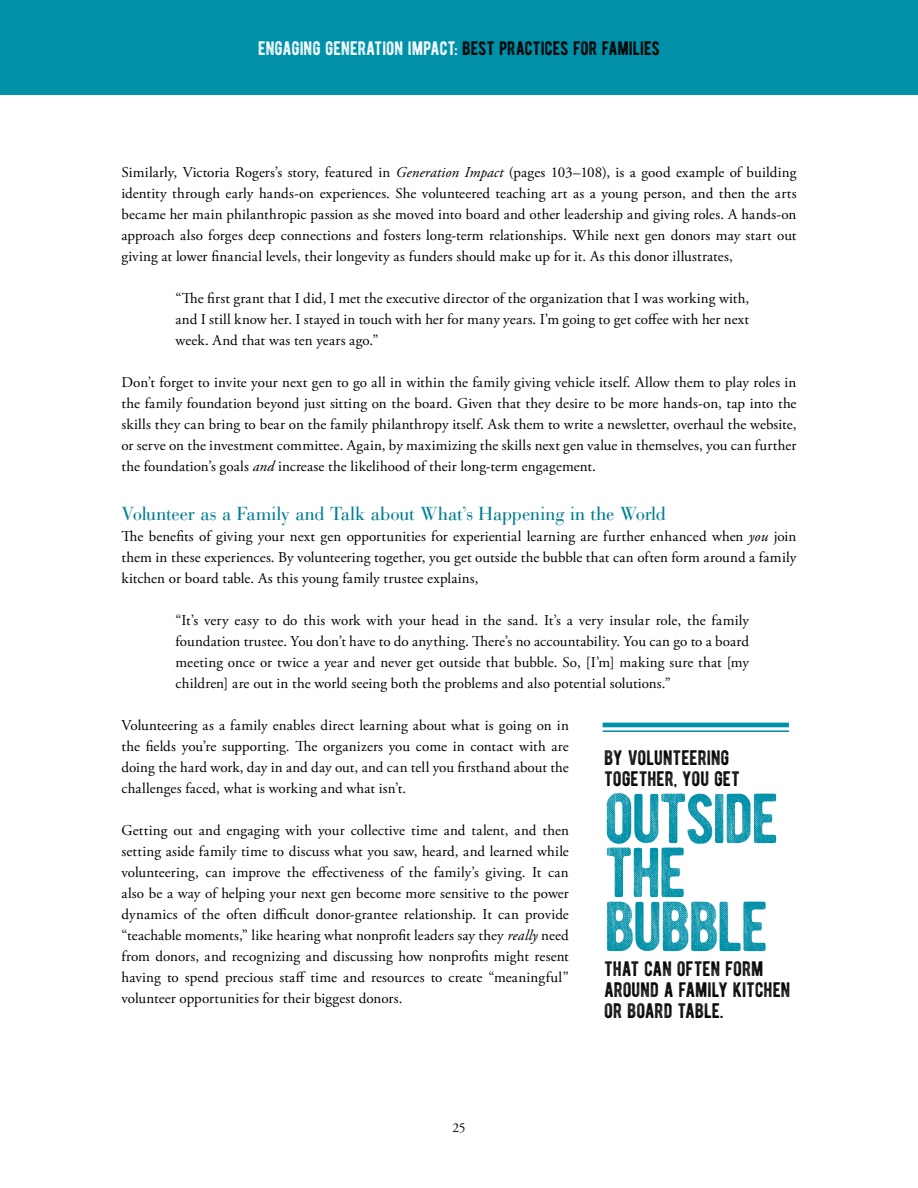
<style>
.page{position:relative;width:918px;height:1188px;background:#fff}
.page>*{position:absolute;margin:0;border:0;box-sizing:border-box;transform-origin:0 0}
.t1{font:70.5px/54px "BERNIERDISTRESSED";letter-spacing:-.035em;color:#0090a8}
.t2{font:21px/21px "BERNIERDISTRESSED";color:#000}
.t3{font:19.5px "Cg Bauer Bodoni";letter-spacing:.005em;color:#007e94}
.t4{font:19.5px "BERNIERDISTRESSED";color:#fff}
.t5{font:15px/21px "Adobe Garamond Pro";letter-spacing:.01em;color:#000;text-align:justify}
.t6{font:13.5px "Adobe Garamond Pro";color:#000}
.s1{color:#000}
.s2{font-style:italic}
</style>
<div class="page">
<div style="left:0;top:0;width:918px;height:94px;background:#0090a8"></div>
<hr style="left:603px;top:723px;width:186px;height:4px;background:#0090a8">
<hr style="left:603px;top:730px;width:186px;height:2px;background:#0090a8">
<h3 class="t4" style="left:258px;top:32px;width:403px">ENGAGING GENERATION IMPACT: <span class="s1">BEST PRACTICES FOR FAMILIES</span></h3>
<p class="t5" style="left:122px;top:163px;width:677px">Similarly, Victoria Rogers’s story, featured in <span class="s2">Generation Impact</span> (pages 103–108), is a good example of building identity through early hands-on experiences. She volunteered teaching art as a young person, and then the arts became her main philanthropic passion as she moved into board and other leadership and giving roles. A hands-on approach also forges deep connections and fosters long-term relationships. While next gen donors may start out giving at lower financial levels, their longevity as funders should make up for it. As this donor illustrates,</p>
<p class="t5" style="left:176px;top:289px;width:575px">“The first grant that I did, I met the executive director of the organization that I was working with, and I still know her. I stayed in touch with her for many years. I’m going to get coffee with her next week. And that was ten years ago.”</p>
<p class="t5" style="left:122px;top:373px;width:677px">Don’t forget to invite your next gen to go all in within the family giving vehicle itself. Allow them to play roles in the family foundation beyond just sitting on the board. Given that they desire to be more hands-on, tap into the skills they can bring to bear on the family philanthropy itself. Ask them to write a newsletter, overhaul the website, or serve on the investment committee. Again, by maximizing the skills next gen value in themselves, you can further the foundation’s goals <span class="s2">and</span> increase the likelihood of their long-term engagement.</p>
<p class="t3" style="left:122px;top:502px;width:546px">Volunteer as a Family and Talk about What’s Happening in the World</p>
<p class="t5" style="left:122px;top:526px;width:676px">The benefits of giving your next gen opportunities for experiential learning are further enhanced when <span class="s2">you</span> join them in these experiences. By volunteering together, you get outside the bubble that can often form around a family kitchen or board table. As this young family trustee explains,</p>
<p class="t5" style="left:176px;top:610px;width:575px">“It’s very easy to do this work with your head in the sand. It’s a very insular role, the family foundation trustee. You don’t have to do anything. There’s no accountability. You can go to a board meeting once or twice a year and never get outside that bubble. So, [I’m] making sure that [my children] are out in the world seeing both the problems and also potential solutions.”</p>
<p class="t5" style="left:122px;top:715px;width:449px">Volunteering as a family enables direct learning about what is going on in the fields you’re supporting. The organizers you come in contact with are doing the hard work, day in and day out, and can tell you firsthand about the challenges faced, what is working and what isn’t.</p>
<p class="t5" style="left:122px;top:820px;width:449px">Getting out and engaging with your collective time and talent, and then setting aside family time to discuss what you saw, heard, and learned while volunteering, can improve the effectiveness of the family’s giving. It can also be a way of helping your next gen become more sensitive to the power dynamics of the often difficult donor-grantee relationship. It can provide “teachable moments,” like hearing what nonprofit leaders say they <span class="s2">really</span> need from donors, and recognizing and discussing how nonprofits might resent having to spend precious staff time and resources to create “meaningful” volunteer opportunities for their biggest donors.</p>
<p class="t2" style="left:604px;top:743px;width:137px">BY VOLUNTEERING<br>TOGETHER, YOU GET</p>
<p class="t1" style="left:604px;top:778px;width:176px">OUTSIDE<br>THE<br>BUBBLE</p>
<p class="t2" style="left:604px;top:954px;width:188px">THAT CAN OFTEN FORM<br>AROUND A FAMILY KITCHEN<br>OR BOARD TABLE.</p>
<p class="t6" style="left:452px;top:1119px;width:15px">25</p>
</div>
